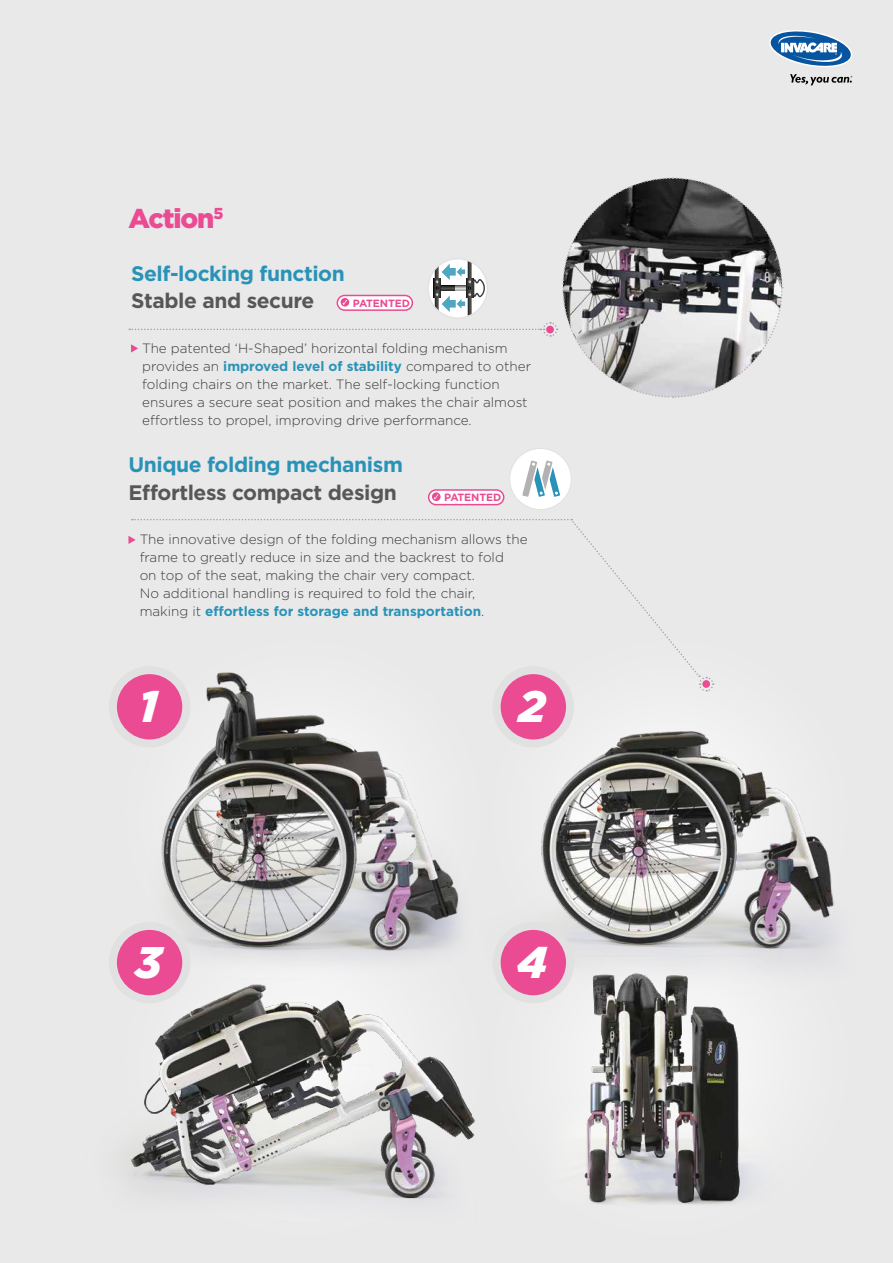
<style>
.page{position:relative;width:893px;height:1263px;background:#e9e9ea}
.page>*{position:absolute;margin:0;border:0;box-sizing:border-box;transform-origin:0 0}
.t1{font:italic 900 44.25px "Gotham";color:#fff}
.t2{font:900 27.15px "Gotham";letter-spacing:-.04em;color:#ea4b93}
.t3{font:700 21px "Gotham";letter-spacing:-.02em;color:#2993b7}
.t4{font:700 21px "Gotham";letter-spacing:-.02em;color:#575756}
.t5{font:300 13.5px/18px "Gotham";color:#3c3c3b}
.t6{font:700 10.5px "Gotham";letter-spacing:-.01em;color:#ea4b93}
.s1{font-weight:700;color:#2993b7}
</style>
<div class="page">
<div style="left:460px;top:613px;width:420px;height:403px;background:#eaeaea;border-radius:50%"></div>
<div style="left:93px;top:613px;width:420px;height:403px;background:#e9e9ea;border-radius:50%"></div>
<div style="left:460px;top:861px;width:420px;height:402px;background:#e9e9ea;border-radius:50%"></div>
<div style="left:510px;top:448px;width:61px;height:61px;background:#fff;border-radius:50%"></div>
<div style="left:509px;top:448px;width:63px;height:62px;border:1px solid #e1e1e1;border-radius:50%"></div>
<svg style="left:516px;top:460px;width:44px;height:39px"></svg>
<img style="left:491px;top:707px;width:375px;height:282px">
<img style="left:491px;top:718px;width:372px;height:250px">
<img style="left:120px;top:625px;width:371px;height:137px">
<img style="left:120px;top:762px;width:371px;height:208px">
<img style="left:81px;top:950px;width:402px;height:303px">
<img style="left:818px;top:951px;width:21px;height:272px">
<img style="left:488px;top:951px;width:330px;height:272px">
<div style="left:113px;top:670px;width:73px;height:73px;background:#ea4b93;border-radius:50%"></div>
<div style="left:109px;top:666px;width:81px;height:81px;border:8px solid #e1e1e1;border-radius:50%"></div>
<div style="left:497px;top:670px;width:73px;height:73px;background:#ea4b93;border-radius:50%"></div>
<div style="left:493px;top:666px;width:81px;height:81px;border:8px solid #e1e1e1;border-radius:50%"></div>
<div style="left:497px;top:926px;width:73px;height:73px;background:#ea4b93;border-radius:50%"></div>
<div style="left:493px;top:922px;width:81px;height:81px;border:8px solid #e1e1e1;border-radius:50%"></div>
<div style="left:113px;top:926px;width:73px;height:73px;background:#ea4b93;border-radius:50%"></div>
<div style="left:109px;top:922px;width:81px;height:81px;border:8px solid #e1e1e1;border-radius:50%"></div>
<div style="left:429px;top:490px;width:75px;height:15px;background:#fff;border-radius:7px"></div>
<div style="left:428px;top:489px;width:76px;height:16px;border:2px solid #ea4b93;border-radius:7px"></div>
<svg style="left:432px;top:492px;width:9px;height:9px"></svg>
<svg style="left:434px;top:494px;width:5px;height:5px"></svg>
<svg style="left:129px;top:177px;width:654px;height:222px"></svg>
<div style="left:128px;top:519px;width:586px;height:173px;background:#e9e9ea"></div>
<svg style="left:769px;top:30px;width:83px;height:55px"></svg>
<h2 class="t2" style="left:128px;top:200px;width:96px">Action<sup>5</sup></h2>
<h3 class="t3" style="left:131px;top:260px;width:215px">Self-locking function</h3>
<h3 class="t4" style="left:131px;top:287px;width:185px">Stable and secure</h3>
<p class="t6" style="left:353px;top:296px;width:59px">PATENTED</p>
<p class="t5" style="left:142px;top:339px;width:390px">The patented ‘H-Shaped’ horizontal folding mechanism provides an <span class="s1">improved level of stability</span> compared to other folding chairs on the market. The self-locking function ensures a secure seat position and makes the chair almost effortless to propel, improving drive performance.</p>
<h3 class="t3" style="left:128px;top:451px;width:276px">Unique folding mechanism</h3>
<h3 class="t4" style="left:128px;top:478px;width:270px">Effortless compact design</h3>
<p class="t5" style="left:140px;top:530px;width:389px">The innovative design of the folding mechanism allows the frame to greatly reduce in size and the backrest to fold<br>on top of the seat, making the chair very compact.<br>No additional handling is required to fold the chair,<br>making it <span class="s1">effortless for storage and transportation</span>.</p>
<p class="t6" style="left:444px;top:490px;width:59px">PATENTED</p>
<h1 class="t1" style="left:139px;top:676px;width:21px">1</h1>
<h1 class="t1" style="left:518px;top:676px;width:29px">2</h1>
<h1 class="t1" style="left:135px;top:932px;width:29px">3</h1>
<h1 class="t1" style="left:517px;top:932px;width:32px">4</h1>
</div>
